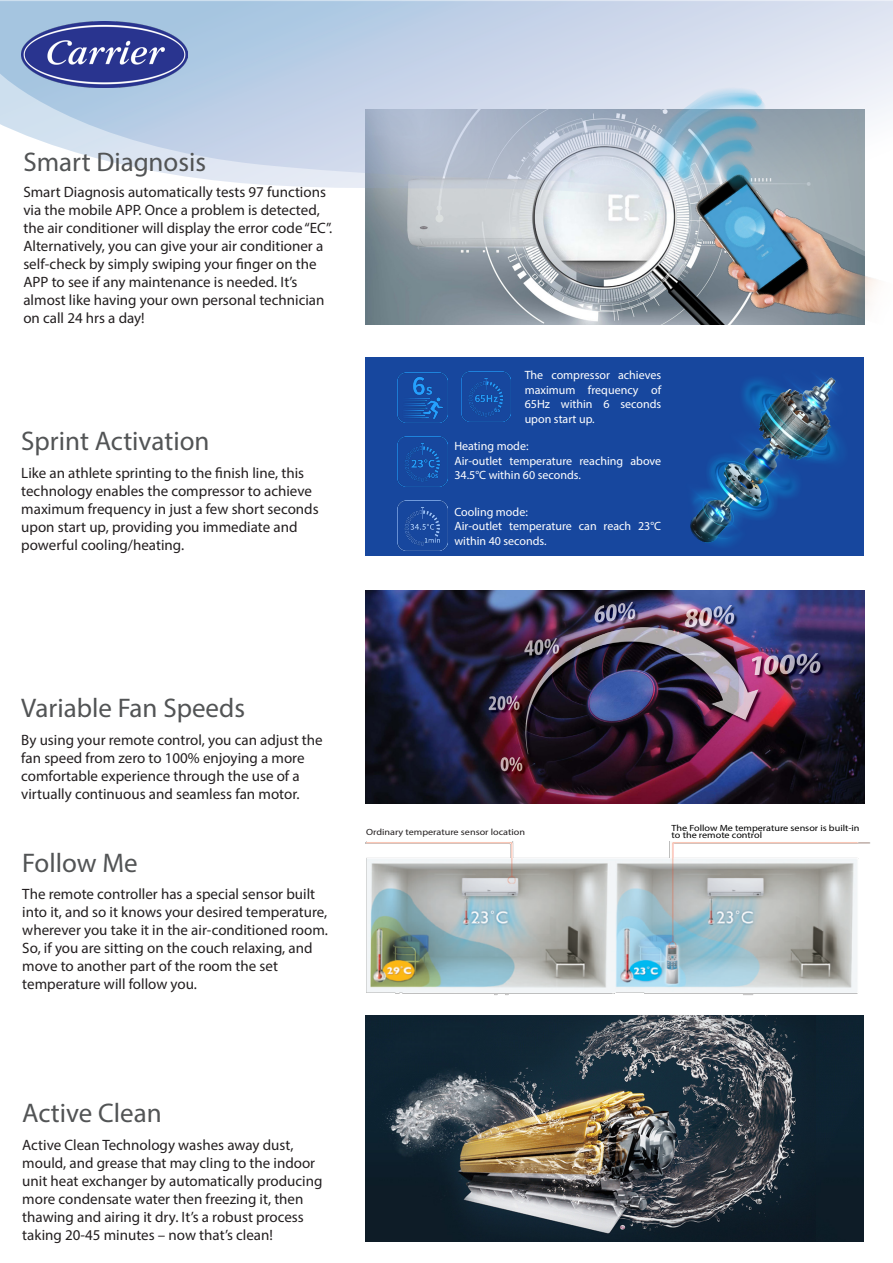
<style>
.page{position:relative;width:893px;height:1263px;background:#fff}
.page>*{position:absolute;margin:0;border:0;box-sizing:border-box;transform-origin:0 0}
.t1{font:27px "Myriad Pro";color:#525455}
.t2{font:15px/18px "Myriad Pro";color:#231f20}
.t3{font:12px/14.4px "Myriad Pro";color:#fff}
.t4{font:9px/7.5px "Myriad Pro";color:#000001;scale:1.13 1}
.t5{font:9px "Myriad Pro";color:#231f20;scale:1.13 1}
</style>
<div class="page">
<img style="left:365px;top:301px;width:264px;height:24px">
<svg style="left:0;top:0;width:893px;height:301px"></svg>
<img style="left:629px;top:41px;width:264px;height:284px">
<div style="left:365px;top:357px;width:499px;height:199px;background:#17479e"></div>
<img style="left:684px;top:368px;width:165px;height:183px">
<img style="left:397px;top:373px;width:50px;height:49px">
<img style="left:461px;top:371px;width:50px;height:50px">
<img style="left:397px;top:437px;width:50px;height:50px">
<img style="left:397px;top:501px;width:50px;height:50px">
<img style="left:365px;top:590px;width:499px;height:214px">
<div style="left:815px;top:1015px;width:48px;height:227px;background:#0d212f"></div>
<img style="left:365px;top:1015px;width:450px;height:227px">
<img style="left:365px;top:841px;width:506px;height:154px">
<img style="left:21px;top:21px;width:167px;height:67px">
<p class="t1" style="left:23px;top:145px;width:184px">Smart Diagnosis</p>
<p class="t2" style="left:23px;top:183px;width:310px">Smart Diagnosis automatically tests 97 functions via the mobile APP. Once a problem is detected, the air conditioner will display the error code “EC”.<br>Alternatively, you can give your air conditioner a self-check by simply swiping your finger on the</p>
<p class="t2" style="left:23px;top:273px;width:303px">APP to see if any maintenance is needed. It’s almost like having your own personal technician on call 24 hrs a day!</p>
<p class="t1" style="left:21px;top:424px;width:190px">Sprint Activation</p>
<p class="t2" style="left:21px;top:464px;width:299px">Like an athlete sprinting to the finish line, this technology enables the compressor to achieve maximum frequency in just a few short seconds upon start up, providing you immediate and powerful cooling/heating.</p>
<p class="t3" style="left:525px;top:368px;width:138px;text-align:justify">The compressor achieves maximum frequency of 65Hz within 6 seconds upon start up.</p>
<p class="t3" style="left:454px;top:439px;width:76px">Heating mode:</p>
<p class="t3" style="left:454px;top:453px;width:208px">Air-outlet temperature reaching above<br>34.5°C within 60 seconds.</p>
<p class="t3" style="left:454px;top:505px;width:75px">Cooling mode:</p>
<p class="t3" style="left:454px;top:519px;width:208px">Air-outlet temperature can reach 23°C within 40 seconds.</p>
<p class="t1" style="left:21px;top:691px;width:225px">Variable Fan Speeds</p>
<p class="t2" style="left:21px;top:731px;width:303px">By using your remote control, you can adjust the fan speed from zero to 100% enjoying a more comfortable experience through the use of a virtually continuous and seamless fan motor.</p>
<p class="t1" style="left:22px;top:846px;width:117px">Follow Me</p>
<p class="t2" style="left:22px;top:885px;width:307px">The remote controller has a special sensor built into it, and so it knows your desired temperature, wherever you take it in the air-conditioned room.</p>
<p class="t2" style="left:22px;top:939px;width:292px">So, if you are sitting on the couch relaxing, and move to another part of the room the set temperature will follow you.</p>
<p class="t5" style="left:366px;top:826px;width:142px">Ordinary temperature sensor location</p>
<p class="t4" style="left:672px;top:824px;width:168px">The Follow Me temperature sensor is built-in to the remote control</p>
<p class="t1" style="left:22px;top:1096px;width:141px">Active Clean</p>
<p class="t2" style="left:22px;top:1135px;width:302px">Active Clean Technology washes away dust, mould, and grease that may cling to the indoor unit heat exchanger by automatically producing more condensate water then freezing it, then</p>
<p class="t2" style="left:22px;top:1207px;width:283px">thawing and airing it dry. It’s a robust process taking 20-45 minutes – now that’s clean!</p>
</div>
